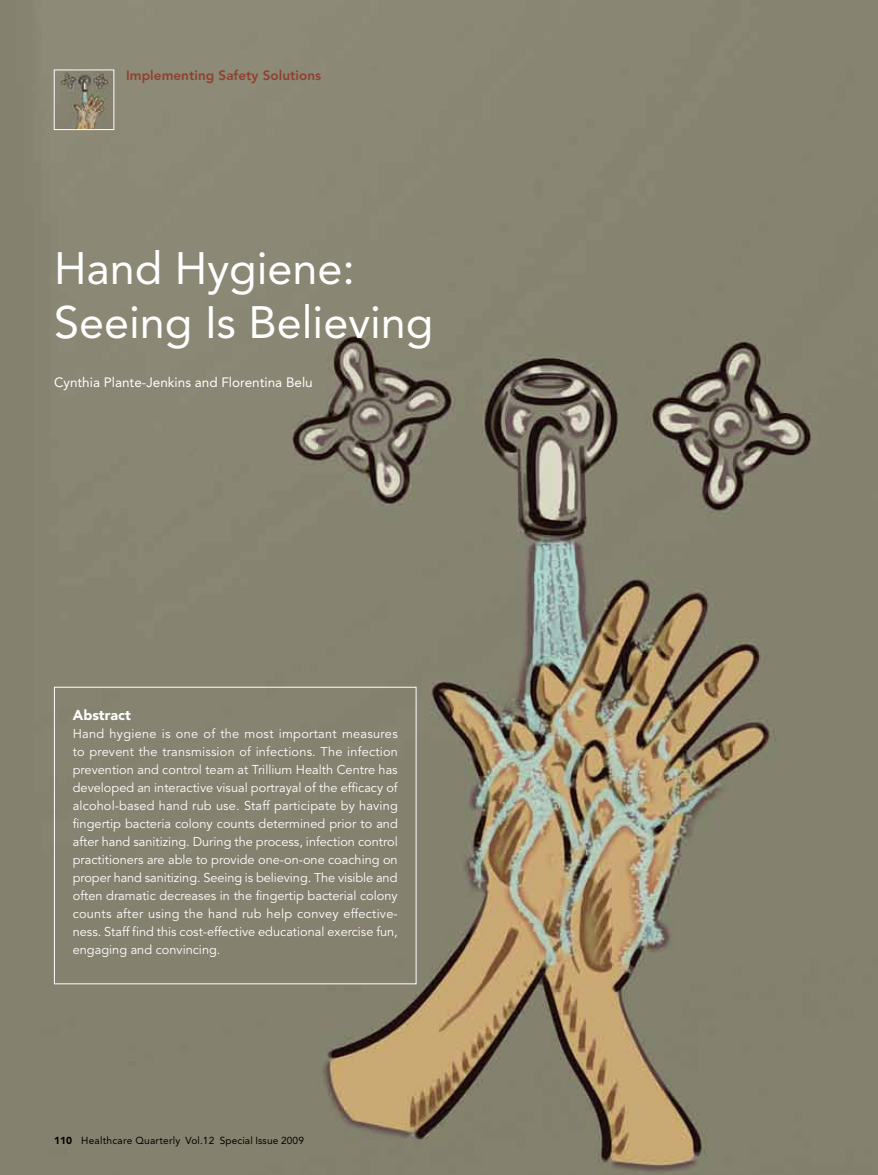
<style>
.page{position:relative;width:878px;height:1175px;background:#fff}
.page>*{position:absolute;margin:0;border:0;box-sizing:border-box;transform-origin:0 0}
.t1{font:45px/54px "Avenir";color:#fff}
.t2{font:900 14.25px "Avenir";color:#fff}
.t3{font:13.5px "Avenir";color:#fff}
.t4{font:800 13.5px "Avenir";letter-spacing:.005em;color:#8e4130}
.t5{font:12.75px/18px "Avenir";color:#fff;text-align:justify}
.t6{font:10.2px "Avenir";letter-spacing:.01em;color:#000}
.s1{font-weight:900}
</style>
<div class="page">
<img style="left:0;top:0;width:878px;height:1174px">
<div style="left:54px;top:687px;width:362px;height:297px;border:1px solid #fff"></div>
<img style="left:56px;top:72px;width:56px;height:56px">
<div style="left:54px;top:70px;width:60px;height:60px;border:1px solid #fff"></div>
<p class="t4" style="left:126px;top:68px;width:197px">Implementing Safety Solutions</p>
<p class="t1" style="left:54px;top:241px;width:381px">Hand Hygiene:<br>Seeing Is Believing</p>
<p class="t3" style="left:54px;top:374px;width:260px">Cynthia Plante-Jenkins and Florentina Belu</p>
<p class="t2" style="left:73px;top:706px;width:60px">Abstract</p>
<p class="t5" style="left:73px;top:725px;width:326px">Hand hygiene is one of the most important measures to prevent the transmission of infections. The infection prevention and control team at Trillium Health Centre has developed an interactive visual portrayal of the efficacy of alcohol-based hand rub use. Staff participate by having fingertip bacteria colony counts determined prior to and after hand sanitizing. During the process, infection control practitioners are able to provide one-on-one coaching on proper hand sanitizing. Seeing is believing. The visible and often dramatic decreases in the fingertip bacterial colony counts after using the hand rub help convey effective&shy;ness. Staff find this cost-effective educational exercise fun, engaging and convincing.</p>
<p class="t6" style="left:54px;top:1134px;width:251px"><span class="s1">110</span> Healthcare Quarterly Vol.12 Special Issue 2009</p>
</div>
